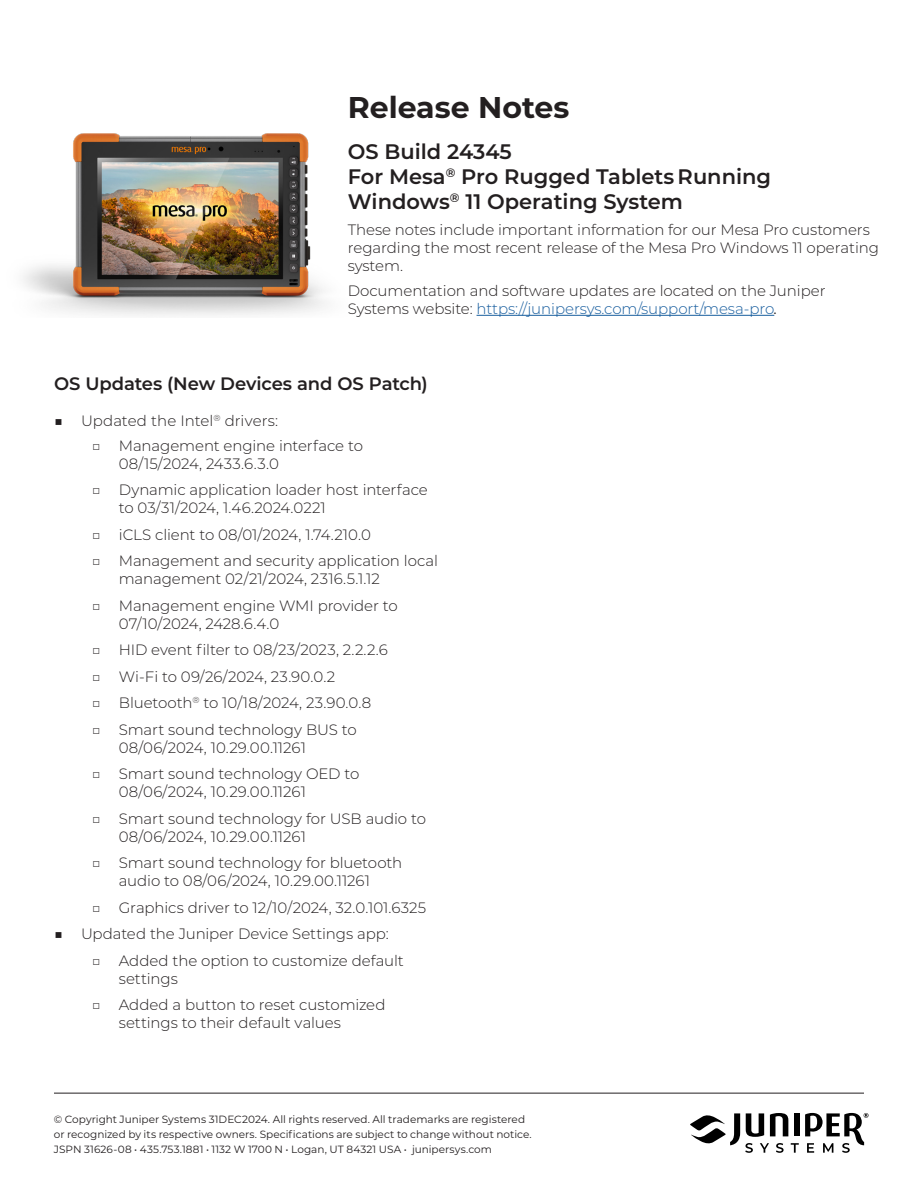
<style>
.page{position:relative;width:918px;height:1188px;background:#fff}
.page>*{position:absolute;margin:0;border:0;box-sizing:border-box;transform-origin:0 0}
.Heading_1{font:700 30px "Montserrat";color:#231f20}
.Heading_2{font:600 21px "Montserrat";color:#231f20}
.Heading_3{font:600 18px "Montserrat";letter-spacing:-.01em;color:#231f20}
.headnote{font:300 15px/18px "Montserrat";letter-spacing:-.005em;color:#231f20}
.t1{font:10.5px/15px "Montserrat";color:#231f20}
.s1{color:#175d9e}
.s2{font-weight:400;font-style:italic}
</style>
<div class="page">
<hr style="left:54px;top:1093px;width:810px;height:1px;background:#231f20">
<hr style="left:477px;top:315px;width:297px;height:1px;background:#175d9e">
<img style="left:23px;top:133px;width:302px;height:183px">
<div style="left:794px;top:1113px;width:6px;height:23px;background:#000"></div>
<svg style="left:690px;top:1113px;width:109px;height:40px"></svg>
<svg style="left:805px;top:1113px;width:63px;height:40px"></svg>
<p class="Heading_1" style="left:348px;top:85px;width:223px">Release Notes</p>
<p class="Heading_2" style="left:348px;top:137px;width:165px">OS Build 24345</p>
<p class="Heading_2" style="left:348px;top:162px;width:425px">For Mesa<sup>®</sup> Pro Rugged Tablets Running</p>
<p class="Heading_2" style="left:348px;top:187px;width:337px">Windows<sup>®</sup> 11 Operating System</p>
<p class="headnote" style="left:348px;top:220px;width:533px">These notes include important information for our Mesa Pro customers regarding the most recent release of the Mesa Pro Windows 11 operating system.</p>
<p class="headnote" style="left:348px;top:281px;width:479px">Documentation and software updates are located on the Juniper<br>Systems website: <span class="s1">https://junipersys.com/support/mesa-pro</span><span class="s2">.</span></p>
<p class="Heading_3" style="left:54px;top:371px;width:375px">OS Updates (New Devices and OS Patch)</p>
<p class="headnote" style="left:54px;top:411px;width:226px">■ Updated the Intel<sup>®</sup> drivers:</p>
<p class="headnote" style="left:119px;top:436px;width:246px;text-indent:-27px">□ Management engine interface to<br>08/15/2024, 2433.6.3.0</p>
<p class="headnote" style="left:119px;top:480px;width:311px;text-indent:-27px">□ Dynamic application loader host interface to 03/31/2024, 1.46.2024.0221</p>
<p class="headnote" style="left:92px;top:525px;width:281px">□ iCLS client to 08/01/2024, 1.74.210.0</p>
<p class="headnote" style="left:119px;top:551px;width:321px;text-indent:-27px">□ Management and security application local management 02/21/2024, 2316.5.1.12</p>
<p class="headnote" style="left:119px;top:596px;width:281px;text-indent:-27px">□ Management engine WMI provider to<br>07/10/2024, 2428.6.4.0</p>
<p class="headnote" style="left:92px;top:640px;width:297px">□ HID event filter to 08/23/2023, 2.2.2.6</p>
<p class="headnote" style="left:92px;top:667px;width:245px">□ Wi-Fi to 09/26/2024, 23.90.0.2</p>
<p class="headnote" style="left:92px;top:694px;width:281px">□ Bluetooth<sup>®</sup> to 10/18/2024, 23.90.0.8</p>
<p class="headnote" style="left:119px;top:720px;width:240px;text-indent:-27px">□ Smart sound technology BUS to<br>08/06/2024, 10.29.00.11261</p>
<p class="headnote" style="left:119px;top:765px;width:242px;text-indent:-27px">□ Smart sound technology OED to<br>08/06/2024, 10.29.00.11261</p>
<p class="headnote" style="left:119px;top:809px;width:309px;text-indent:-27px">□ Smart sound technology for USB audio to<br>08/06/2024, 10.29.00.11261</p>
<p class="headnote" style="left:92px;top:854px;width:312px;text-align:center">□ Smart sound technology for bluetooth audio to 08/06/2024, 10.29.00.11261</p>
<p class="headnote" style="left:92px;top:898px;width:336px">□ Graphics driver to 12/10/2024, 32.0.101.6325</p>
<p class="headnote" style="left:54px;top:925px;width:336px">■ Updated the Juniper Device Settings app:</p>
<p class="headnote" style="left:119px;top:951px;width:287px;text-indent:-27px">□ Added the option to customize default settings</p>
<p class="headnote" style="left:119px;top:996px;width:268px;text-indent:-27px">□ Added a button to reset customized settings to their default values</p>
<p class="t1" style="left:54px;top:1112px;width:479px">© Copyright Juniper Systems 31DEC2024. All rights reserved. All trademarks are registered or recognized by its respective owners. Specifications are subject to change without notice.<br>JSPN 31626-08 • 435.753.1881 • 1132 W 1700 N • Logan, UT 84321 USA • junipersys.com</p>
</div>
